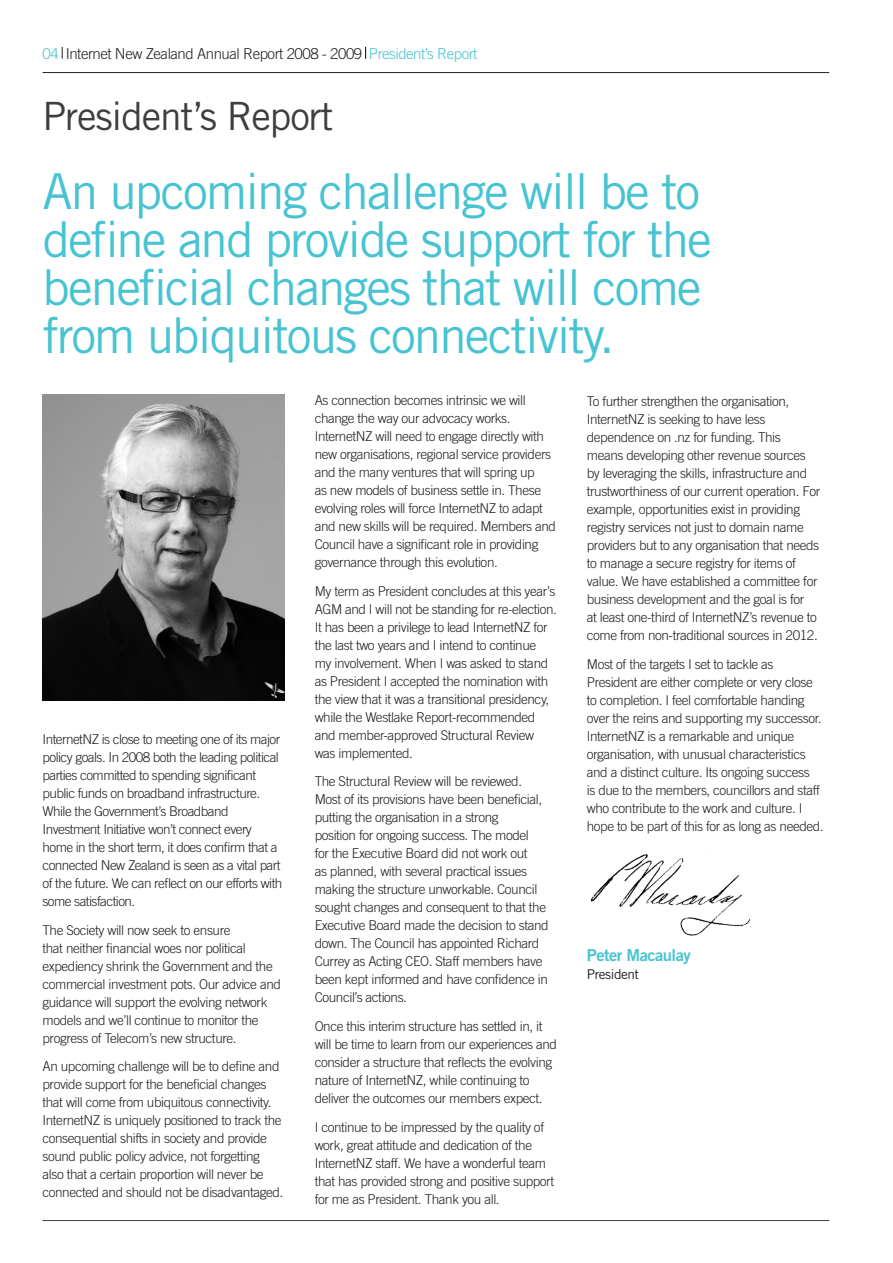
<style>
.page{position:relative;width:893px;height:1263px;background:#fff}
.page>*{position:absolute;margin:0;border:0;box-sizing:border-box;transform-origin:0 0}
.t1{font:49.5px/48px "Trade Gothic";letter-spacing:-.04em;color:#47c3d2}
.H1_-_black{font:39px "Trade Gothic";letter-spacing:-.03em;color:#3e3e3f}
.t2{font:16.5px "Trade Gothic Bold Two";letter-spacing:-.03em;color:#47c3d2}
.t3{font:300 15px "Trade Gothic";letter-spacing:-.03em;color:#231f20}
.Body_-_black{font:300 13.5px/18px "Trade Gothic";letter-spacing:-.03em;color:#231f20}
.t4{font:13.5px "Trade Gothic";letter-spacing:-.03em;color:#231f20}
.s1{color:#47c3d2}
</style>
<div class="page">
<hr style="left:43px;top:1220px;width:786px;height:1px;background:#3e3e3f">
<hr style="left:43px;top:72px;width:786px;height:1px;background:#231f20">
<svg style="left:62px;top:47px;width:1px;height:12px"></svg>
<svg style="left:365px;top:47px;width:1px;height:12px"></svg>
<img style="left:43px;top:394px;width:242px;height:307px">
<img style="left:590px;top:851px;width:160px;height:85px">
<p class="t3" style="left:43px;top:44px;width:436px"><span class="s1">04</span> Internet New Zealand Annual Report 2008 - 2009 <span class="s1">President’s Report</span></p>
<p class="H1_-_black" style="left:43px;top:93px;width:293px">President’s Report</p>
<p class="t1" style="left:43px;top:166px;width:671px">An upcoming challenge will be to define and provide support for the beneficial changes that will come from ubiquitous connectivity.</p>
<p class="Body_-_black" style="left:43px;top:730px;width:241px">InternetNZ is close to meeting one of its major policy goals. In 2008 both the leading political parties committed to spending significant public funds on broadband infrastructure.<br>While the Government’s Broadband Investment Initiative won’t connect every home in the short term, it does confirm that a connected New Zealand is seen as a vital part of the future. We can reflect on our efforts with some satisfaction.</p>
<p class="Body_-_black" style="left:43px;top:920px;width:240px">The Society will now seek to ensure<br>that neither financial woes nor political expediency shrink the Government and the commercial investment pots. Our advice and guidance will support the evolving network models and we’ll continue to monitor the progress of Telecom’s new structure.</p>
<p class="Body_-_black" style="left:43px;top:1057px;width:242px">An upcoming challenge will be to define and provide support for the beneficial changes that will come from ubiquitous connectivity.<br>InternetNZ is uniquely positioned to track the consequential shifts in society and provide sound public policy advice, not forgetting also that a certain proportion will never be connected and should not be disadvantaged.</p>
<p class="Body_-_black" style="left:315px;top:391px;width:243px">As connection becomes intrinsic we will change the way our advocacy works.<br>InternetNZ will need to engage directly with new organisations, regional service providers and the many ventures that will spring up<br>as new models of business settle in. These evolving roles will force InternetNZ to adapt and new skills will be required. Members and Council have a significant role in providing governance through this evolution.</p>
<p class="Body_-_black" style="left:315px;top:582px;width:244px">My term as President concludes at this year’s AGM and I will not be standing for re-election.<br>It has been a privilege to lead InternetNZ for the last two years and I intend to continue<br>my involvement. When I was asked to stand as President I accepted the nomination with the view that it was a transitional presidency, while the Westlake Report-recommended and member-approved Structural Review was implemented.</p>
<p class="Body_-_black" style="left:315px;top:772px;width:235px">The Structural Review will be reviewed.<br>Most of its provisions have been beneficial, putting the organisation in a strong<br>position for ongoing success. The model<br>for the Executive Board did not work out<br>as planned, with several practical issues making the structure unworkable. Council sought changes and consequent to that the Executive Board made the decision to stand down. The Council has appointed Richard Currey as Acting CEO. Staff members have been kept informed and have confidence in Council’s actions.</p>
<p class="Body_-_black" style="left:315px;top:1017px;width:244px">Once this interim structure has settled in, it will be time to learn from our experiences and consider a structure that reflects the evolving nature of InternetNZ, while continuing to deliver the outcomes our members expect.</p>
<p class="Body_-_black" style="left:315px;top:1118px;width:241px">I continue to be impressed by the quality of work, great attitude and dedication of the InternetNZ staff. We have a wonderful team that has provided strong and positive support for me as President. Thank you all.</p>
<p class="Body_-_black" style="left:587px;top:392px;width:235px">To further strengthen the organisation, InternetNZ is seeking to have less dependence on .nz for funding. This means developing other revenue sources by leveraging the skills, infrastructure and trustworthiness of our current operation. For example, opportunities exist in providing registry services not just to domain name providers but to any organisation that needs to manage a secure registry for items of value. We have established a committee for business development and the goal is for<br>at least one-third of InternetNZ’s revenue to come from non-traditional sources in 2012.</p>
<p class="Body_-_black" style="left:587px;top:655px;width:238px">Most of the targets I set to tackle as President are either complete or very close to completion. I feel comfortable handing over the reins and supporting my successor.<br>InternetNZ is a remarkable and unique organisation, with unusual characteristics and a distinct culture. Its ongoing success<br>is due to the members, councillors and staff who contribute to the work and culture. I hope to be part of this for as long as needed.</p>
<p class="t2" style="left:587px;top:944px;width:105px">Peter Macaulay</p>
<p class="t4" style="left:587px;top:966px;width:54px">President</p>
</div>
